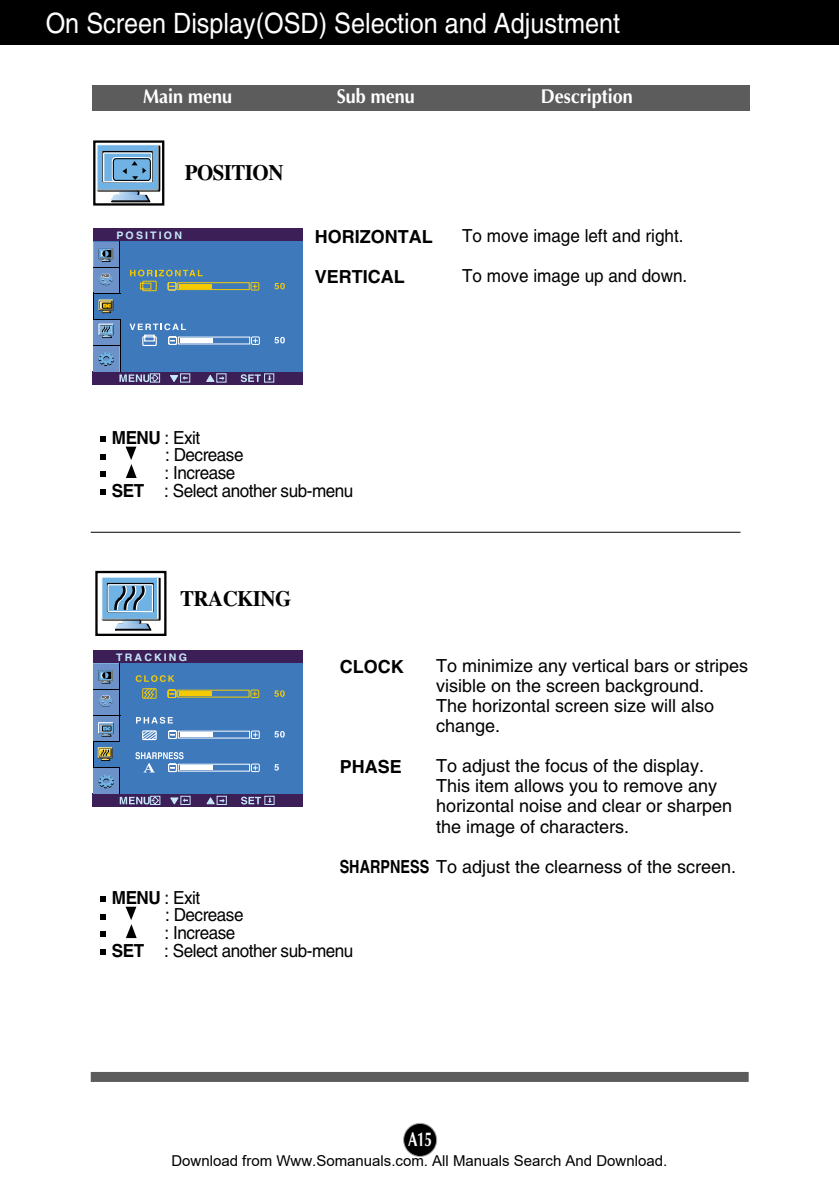
<style>
.page{position:relative;width:839px;height:1189px;background:#fff}
.page>*{position:absolute;margin:0;border:0;box-sizing:border-box;transform-origin:0 0}
.t1{font:28px "Helvetica";color:#fff;scale:.9 1}
.t2{font:700 22px "Times";letter-spacing:-.025em;color:#000;scale:.95 1}
.t3{font:700 20px "Optima";color:#fff;scale:.9 1}
.t4{font:700 20px "Optima";color:#fff;scale:.7 1}
.t5{font:18px/20px "Helvetica";color:#000}
.t6{font:18px "Helvetica";letter-spacing:-.03em;color:#000;scale:.95 1}
.t7{font:18px "Helvetica";color:#000;scale:.95 1}
.t8{font:700 18px "Helvetica";color:#000}
.t9{font:15px "Arial";color:#000}
.t10{font:700 10.4px "Helvetica";letter-spacing:.2em;color:#c9e7fa}
.s1{font-weight:700}
</style>
<div class="page">
<div style="left:403px;top:1123px;width:33px;height:33px;background:#000;border-radius:50%"></div>
<div style="left:403px;top:1123px;width:34px;height:34px;border:2px solid #a5a5a5;border-radius:50%"></div>
<div style="left:0;top:0;width:839px;height:45px;background:#000"></div>
<div style="left:92px;top:86px;width:657px;height:25px;background:#5c5c5c"></div>
<div style="left:93px;top:650px;width:210px;height:14px;background:#3b1f56"></div>
<div style="left:92px;top:793px;width:211px;height:14px;background:#3b1f56"></div>
<div style="left:93px;top:664px;width:209px;height:130px;background:#3e79bc"></div>
<div style="left:93px;top:689px;width:27px;height:26px;background:#000"></div>
<div style="left:93px;top:690px;width:26px;height:24px;background:#6d92ca"></div>
<svg style="left:93px;top:663px;width:27px;height:26px"></svg>
<div style="left:94px;top:664px;width:25px;height:24px;background:#6d92ca"></div>
<svg style="left:99px;top:695px;width:14px;height:12px"></svg>
<svg style="left:98px;top:670px;width:15px;height:13px"></svg>
<hr style="left:120px;top:663px;width:1px;height:78px;background:#000">
<svg style="left:274px;top:690px;width:11px;height:7px"></svg>
<svg style="left:136px;top:675px;width:124px;height:24px"></svg>
<svg style="left:93px;top:714px;width:192px;height:91px"></svg>
<svg style="left:101px;top:577px;width:60px;height:54px"></svg>
<div style="left:95px;top:571px;width:71px;height:65px;border:2px solid #000"></div>
<div style="left:93px;top:228px;width:210px;height:14px;background:#3b1f56"></div>
<div style="left:93px;top:371px;width:210px;height:13px;background:#3b1f56"></div>
<div style="left:93px;top:241px;width:210px;height:130px;background:#3e79bc"></div>
<div style="left:93px;top:268px;width:27px;height:25px;background:#000"></div>
<div style="left:93px;top:268px;width:26px;height:24px;background:#6d92ca"></div>
<div style="left:93px;top:319px;width:27px;height:26px;background:#6d92ca"></div>
<div style="left:93px;top:346px;width:27px;height:25px;background:#7fafdd"></div>
<div style="left:93px;top:346px;width:26px;height:25px;background:#6d92ca"></div>
<svg style="left:274px;top:283px;width:11px;height:6px"></svg>
<svg style="left:274px;top:337px;width:11px;height:6px"></svg>
<svg style="left:93px;top:242px;width:27px;height:6px"></svg>
<div style="left:94px;top:242px;width:25px;height:25px;background:#6d92ca"></div>
<svg style="left:93px;top:248px;width:27px;height:37px"></svg>
<hr style="left:120px;top:319px;width:1px;height:52px;background:#000">
<svg style="left:93px;top:345px;width:27px;height:1px"></svg>
<hr style="left:120px;top:241px;width:1px;height:52px;background:#000">
<svg style="left:93px;top:292px;width:27px;height:46px"></svg>
<svg style="left:130px;top:270px;width:130px;height:22px"></svg>
<svg style="left:129px;top:323px;width:131px;height:23px"></svg>
<svg style="left:99px;top:352px;width:15px;height:14px"></svg>
<svg style="left:119px;top:373px;width:155px;height:9px"></svg>
<svg style="left:97px;top:145px;width:63px;height:58px"></svg>
<div style="left:93px;top:140px;width:71px;height:66px;border:2px solid #000"></div>
<div style="left:91px;top:1072px;width:657px;height:10px;background:#5c5c5c"></div>
<hr style="left:91px;top:532px;width:649px;height:1px;background:#000">
<svg style="left:100px;top:489px;width:6px;height:6px"></svg>
<svg style="left:100px;top:471px;width:6px;height:6px"></svg>
<svg style="left:100px;top:454px;width:6px;height:5px"></svg>
<svg style="left:100px;top:436px;width:6px;height:6px"></svg>
<svg style="left:126px;top:447px;width:11px;height:31px"></svg>
<svg style="left:100px;top:949px;width:6px;height:6px"></svg>
<svg style="left:100px;top:931px;width:6px;height:6px"></svg>
<svg style="left:100px;top:914px;width:6px;height:5px"></svg>
<svg style="left:100px;top:896px;width:6px;height:6px"></svg>
<svg style="left:126px;top:906px;width:11px;height:32px"></svg>
<h1 class="t1" style="left:46px;top:13px;width:639px">On Screen Display(OSD) Selection and Adjustment</h1>
<p class="t3" style="left:143px;top:88px;width:100px">Main menu</p>
<p class="t3" style="left:337px;top:88px;width:88px">Sub menu</p>
<p class="t3" style="left:541px;top:88px;width:104px">Description</p>
<p class="t2" style="left:185px;top:165px;width:105px">POSITION</p>
<p class="t10" style="left:116px;top:232px;width:67px">POSITION</p>
<p class="t8" style="left:315px;top:230px;width:119px">HORIZONTAL</p>
<p class="t8" style="left:315px;top:270px;width:91px">VERTICAL</p>
<p class="t7" style="left:462px;top:229px;width:235px">To move image left and right.</p>
<p class="t7" style="left:462px;top:269px;width:239px">To move image up and down.</p>
<p class="t7" style="left:112px;top:431px;width:94px"><span class="s1">MENU</span> : Exit</p>
<p class="t6" style="left:165px;top:448px;width:84px">: Decrease</p>
<p class="t6" style="left:165px;top:466px;width:76px">: Increase</p>
<p class="t6" style="left:112px;top:484px;width:256px"><span class="s1">SET</span> : Select another sub-menu</p>
<p class="t2" style="left:180px;top:591px;width:119px">TRACKING</p>
<p class="t10" style="left:116px;top:653px;width:72px">TRACKING</p>
<p class="t8" style="left:340px;top:659px;width:65px">CLOCK</p>
<p class="t8" style="left:340px;top:759px;width:64px">PHASE</p>
<p class="t5" style="left:436px;top:658px;width:313px">To minimize any vertical bars or stripes visible on the screen background.<br>The horizontal screen size will also change.</p>
<p class="t5" style="left:436px;top:758px;width:298px">To adjust the focus of the display.<br>This item allows you to remove any horizontal noise and clear or sharpen the image of characters.</p>
<p class="t5" style="left:340px;top:858px;width:398px"><span class="s1">SHARPNESS</span> To adjust the clearness of the screen.</p>
<p class="t7" style="left:112px;top:891px;width:94px"><span class="s1">MENU</span> : Exit</p>
<p class="t6" style="left:165px;top:908px;width:84px">: Decrease</p>
<p class="t6" style="left:165px;top:926px;width:76px">: Increase</p>
<p class="t6" style="left:112px;top:944px;width:256px"><span class="s1">SET</span> : Select another sub-menu</p>
<p class="t4" style="left:408px;top:1131px;width:36px">A15</p>
<p class="t9" style="left:171px;top:1152px;width:497px">Download from Www.Somanuals.com. All Manuals Search And Download.</p>
</div>
